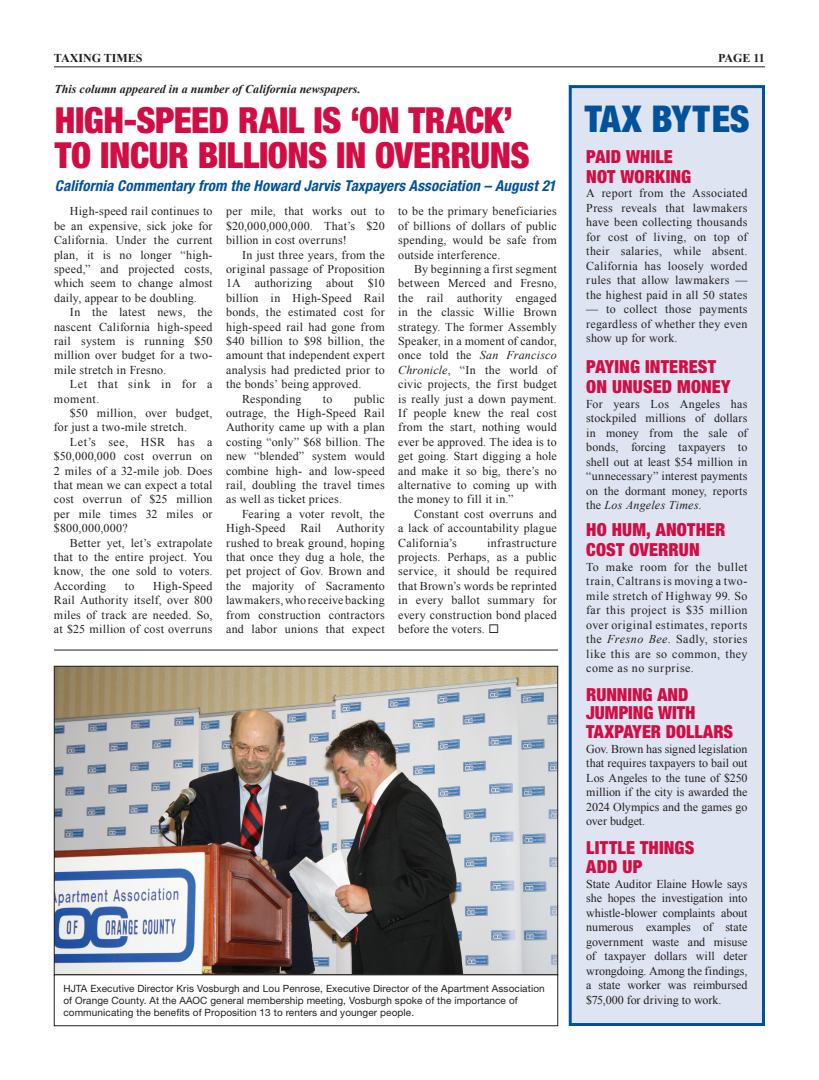
<style>
.page{position:relative;width:819px;height:1080px;background:#fff}
.page>*{position:absolute;margin:0;border:0;box-sizing:border-box;transform-origin:0 0}
.t1{font:900 condensed 37px "Helvetica Neue LT Std";letter-spacing:.015em;color:#01529a}
.t2{font:900 condensed 36px "Helvetica Neue LT Std";letter-spacing:-.015em;color:#d20d44}
.t3{font:900 condensed 18px/20px "Helvetica Neue LT Std";letter-spacing:.005em;color:#d20d44}
.t4{font:italic 700 condensed 15px "Helvetica Neue LT Std";letter-spacing:.01em;color:#01529a}
.t5{font:12px/14.4px "Times New Roman";letter-spacing:.02em;color:#231f20;text-align:justify}
.t6{font:italic 700 12px "Times New Roman";color:#231f20}
.t7{font:12px/14.4px "Times New Roman";letter-spacing:.045em;color:#231f20}
.t8{font:700 12px "Times New Roman";color:#231f20}
.t9{font:10px/12px "Helvetica Neue LT Std";letter-spacing:.01em;color:#231f20}
.s1{font-style:italic}
</style>
<div class="page">
<hr style="left:54px;top:67px;width:711px;height:1px;background:#231f20">
<div style="left:569px;top:85px;width:196px;height:941px;background:#dee4f1;border:3px solid #01529a"></div>
<img style="left:56px;top:668px;width:500px;height:305px">
<div style="left:54px;top:666px;width:504px;height:309px;border:1px solid #231f20"></div>
<div style="left:54px;top:975px;width:504px;height:51px;background:#fff;border:1px solid #231f20"></div>
<hr style="left:54px;top:650px;width:504px;height:1px;background:#231f20">
<p class="t8" style="left:54px;top:50px;width:90px">TAXING TIMES</p>
<p class="t8" style="left:718px;top:50px;width:48px">PAGE 11</p>
<p class="t6" style="left:55px;top:81px;width:308px">This column appeared in a number of California newspapers.</p>
<h2 class="t2" style="left:55px;top:98px;width:460px">HIGH-SPEED RAIL IS ‘ON TRACK’</h2>
<h1 class="t1" style="left:585px;top:96px;width:167px">TAX BYTES</h1>
<h2 class="t2" style="left:55px;top:133px;width:476px">TO INCUR BILLIONS IN OVERRUNS</h2>
<p class="t4" style="left:55px;top:176px;width:502px">California Commentary from the Howard Jarvis Taxpayers Association – August 21</p>
<h3 class="t3" style="left:586px;top:146px;width:106px">PAID WHILE<br>NOT WORKING</h3>
<p class="t5" style="left:586px;top:186px;width:163px">A report from the Associated Press reveals that lawmakers have been collecting thousands for cost of living, on top of their salaries, while absent.<br>California has loosely worded rules that allow lawmakers — the highest paid in all 50 states</p>
<p class="t5" style="left:586px;top:302px;width:163px">— to collect those payments regardless of whether they even show up for work.</p>
<h3 class="t3" style="left:586px;top:356px;width:146px">PAYING INTEREST<br>ON UNUSED MONEY</h3>
<p class="t5" style="left:586px;top:396px;width:163px">For years Los Angeles has stockpiled millions of dollars in money from the sale of bonds, forcing taxpayers to shell out at least $54 million in “unnecessary” interest payments on the dormant money, reports the <span class="s1">Los Angeles Times</span>.</p>
<h3 class="t3" style="left:586px;top:519px;width:141px">HO HUM, ANOTHER<br>COST OVERRUN</h3>
<p class="t5" style="left:586px;top:559px;width:163px">To make room for the bullet train, Caltrans is moving a two&shy;mile stretch of Highway 99. So far this project is $35 million over original estimates, reports the <span class="s1">Fresno Bee</span>. Sadly, stories like this are so common, they come as no surprise.</p>
<h3 class="t3" style="left:586px;top:685px;width:148px;line-height:18.5px">RUNNING AND<br>JUMPING WITH<br>TAXPAYER DOLLARS</h3>
<p class="t5" style="left:586px;top:741px;width:163px">Gov. Brown has signed legislation that requires taxpayers to bail out Los Angeles to the tune of $250 million if the city is awarded the 2024 Olympics and the games go over budget.</p>
<h3 class="t3" style="left:586px;top:838px;width:110px;line-height:19px">LITTLE THINGS<br>ADD UP</h3>
<p class="t5" style="left:586px;top:876px;width:163px">State Auditor Elaine Howle says she hopes the investigation into whistle-blower complaints about numerous examples of state government waste and misuse of taxpayer dollars will deter wrongdoing. Among the findings, a state worker was reimbursed $75,000 for driving to work.</p>
<p class="t5" style="left:54px;top:204px;width:160px;text-indent:16px">High-speed rail continues to be an expensive, sick joke for California. Under the current plan, it is no longer “high&shy;speed,” and projected costs, which seem to change almost daily, appear to be doubling.</p>
<p class="t5" style="left:54px;top:305px;width:160px;text-indent:16px">In the latest news, the nascent California high-speed rail system is running $50 million over budget for a two&shy;mile stretch in Fresno.</p>
<p class="t7" style="left:54px;top:377px;width:160px;text-indent:16px">Let that sink in for a moment.</p>
<p class="t5" style="left:54px;top:406px;width:160px;text-indent:16px">$50 million, over budget, for just a two-mile stretch.</p>
<p class="t5" style="left:54px;top:434px;width:160px;text-indent:16px">Let’s see, HSR has a $50,000,000 cost overrun on 2 miles of a 32-mile job. Does that mean we can expect a total cost overrun of $25 million per mile times 32 miles or $800,000,000?</p>
<p class="t5" style="left:54px;top:535px;width:160px;text-indent:16px">Better yet, let’s extrapolate that to the entire project. You know, the one sold to voters.<br>According</p>
<p class="t5" style="left:226px;top:204px;width:160px">per mile, that works out to $20,000,000,000. That’s $20 billion in cost overruns!</p>
<p class="t5" style="left:242px;top:247px;width:144px">In just three years, from the</p>
<p class="t5" style="left:226px;top:262px;width:160px">original passage of Proposition</p>
<p class="t5" style="left:226px;top:276px;width:160px">1A authorizing about $10</p>
<p class="t5" style="left:226px;top:290px;width:160px">billion in High-Speed Rail</p>
<p class="t5" style="left:226px;top:305px;width:160px">bonds, the estimated cost for</p>
<p class="t5" style="left:226px;top:319px;width:160px">high-speed rail had gone from</p>
<p class="t5" style="left:226px;top:334px;width:160px">$40 billion to $98 billion, the</p>
<p class="t5" style="left:226px;top:348px;width:160px">amount that independent expert</p>
<p class="t5" style="left:226px;top:362px;width:160px">analysis had predicted prior to</p>
<p class="t5" style="left:226px;top:377px;width:137px">the bonds’ being approved.</p>
<p class="t5" style="left:242px;top:391px;width:61px">Responding</p>
<p class="t5" style="left:323px;top:391px;width:11px">to</p>
<p class="t5" style="left:398px;top:204px;width:160px">to be the primary beneficiaries of billions of dollars of public spending, would be safe from outside interference.</p>
<p class="t5" style="left:398px;top:262px;width:160px;text-indent:16px">By beginning a first segment between Merced and Fresno, the rail authority engaged in the classic Willie Brown strategy. The former Assembly Speaker, in a moment of candor, once told the <span class="s1">San Francisco Chronicle</span>, “In the world of civic projects, the first budget is really just a down payment.<br>If people knew the real cost from the start, nothing would ever be approved. The idea is to get going. Start digging a hole and make it so big, there’s no alternative to coming up with the money to fill it in.”</p>
<p class="t5" style="left:398px;top:506px;width:160px;text-indent:16px">Constant cost overruns and a lack of accountability plague California’s</p>
<p class="t5" style="left:226px;top:391px;width:160px;text-indent:128px">public outrage, the High-Speed Rail Authority came up with a plan costing “only” $68 billion. The new “blended” system would combine high- and low-speed rail, doubling the travel times as well as ticket prices.</p>
<p class="t5" style="left:226px;top:506px;width:160px;text-indent:16px">Fearing a voter revolt, the High-Speed Rail Authority rushed to break ground, hoping that once they dug a hole, the pet project of Gov. Brown and the majority of Sacramento lawmakers, who receive backing from construction contractors and labor unions that expect</p>
<p class="t5" style="left:398px;top:535px;width:160px;text-indent:89px">infrastructure projects. Perhaps, as a public service, it should be required that Brown’s words be reprinted in every ballot summary for every construction bond placed before the voters. ◻</p>
<p class="t5" style="left:54px;top:578px;width:160px;text-indent:99px">High-Speed Rail Authority itself, over 800 miles of track are needed. So, at $25 million of cost overruns</p>
<p class="t5" style="left:125px;top:578px;width:11px">to</p>
<p class="t9" style="left:63px;top:982px;width:483px">HJTA Executive Director Kris Vosburgh and Lou Penrose, Executive Director of the Apartment Association of Orange County. At the AAOC general membership meeting, Vosburgh spoke of the importance of communicating the benefits of Proposition 13 to renters and younger people.</p>
</div>
